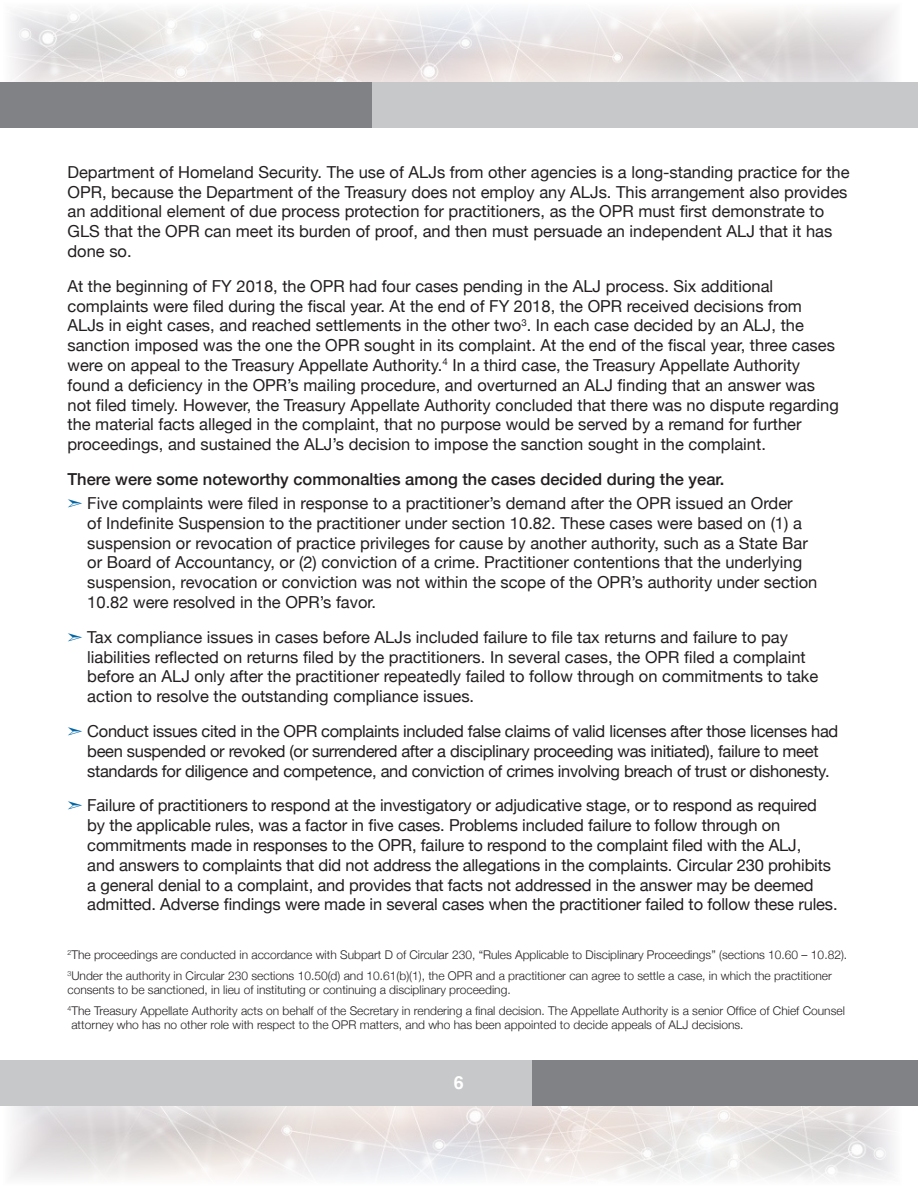
<style>
.page{position:relative;width:918px;height:1188px;background:#fff}
.page>*{position:absolute;margin:0;border:0;box-sizing:border-box;transform-origin:0 0}
.t1{font:700 18px "Helvetica";color:#fff}
.t2{font:16.5px/19.8px "Helvetica Neue";color:#231f20}
.t3{font:16.5px/19.8px "Helvetica Neue";letter-spacing:-.02em;color:#231f20}
.t4{font:500 16.5px "Helvetica Neue";color:#231f20}
.t5{font:300 12px/14.4px "Helvetica Neue";color:#231f20}
.s1{color:#0065a4}
</style>
<div class="page">
<img style="left:11px;top:1106px;width:883px;height:73px">
<div style="left:532px;top:1061px;width:386px;height:45px;background:#808285"></div>
<div style="left:0;top:1061px;width:532px;height:45px;background:#c7c8ca"></div>
<img style="left:11px;top:9px;width:883px;height:73px">
<div style="left:372px;top:82px;width:546px;height:45px;background:#c7c8ca"></div>
<div style="left:0;top:82px;width:372px;height:45px;background:#808285"></div>
<p class="t2" style="left:68px;top:163px;width:784px">Department of Homeland Security. The use of ALJs from other agencies is a long-standing practice for the OPR, because the Department of the Treasury does not employ any ALJs. This arrangement also provides an additional element of due process protection for practitioners, as the OPR must first demonstrate to GLS that the OPR can meet its burden of proof, and then must persuade an independent ALJ that it has done so.</p>
<p class="t2" style="left:67px;top:277px;width:773px">At the beginning of FY 2018, the OPR had four cases pending in the ALJ process. Six additional complaints were filed during the fiscal year. At the end of FY 2018, the OPR received decisions from ALJs in eight cases, and reached settlements in the other two<sup>3</sup>. In each case decided by an ALJ, the sanction imposed was the one the OPR sought in its complaint. At the end of the fiscal year, three cases were on appeal to the Treasury Appellate Authority.<sup>4</sup> In a third case, the Treasury Appellate Authority found a deficiency in the OPR’s mailing procedure, and overturned an ALJ finding that an answer was not filed timely. However, the Treasury Appellate Authority concluded that there was no dispute regarding the material facts alleged in the complaint, that no purpose would be served by a remand for further proceedings, and sustained the ALJ’s decision to impose the sanction sought in the complaint.</p>
<p class="t4" style="left:67px;top:466px;width:658px">There were some noteworthy commonalties among the cases decided during the year.</p>
<p class="t2" style="left:87px;top:494px;width:732px;text-indent:-20px"><span class="s1">➣</span> Five complaints were filed in response to a practitioner’s demand after the OPR issued an Order<br>of Indefinite Suspension to the practitioner under section 10.82. These cases were based on (1) a suspension or revocation of practice privileges for cause by another authority, such as a State Bar or Board of Accountancy, or (2) conviction of a crime. Practitioner contentions that the underlying suspension, revocation or conviction was not within the scope of the OPR’s authority under section 10.82 were resolved in the OPR’s favor.</p>
<p class="t2" style="left:87px;top:628px;width:733px;text-indent:-20px"><span class="s1">➣</span> Tax compliance issues in cases before ALJs included failure to file tax returns and failure to pay liabilities reflected on returns filed by the practitioners. In several cases, the OPR filed a complaint before an ALJ only after the practitioner repeatedly failed to follow through on commitments to take action to resolve the outstanding compliance issues.</p>
<p class="t3" style="left:87px;top:722px;width:753px;text-indent:-20px"><span class="s1">➣</span> Conduct issues cited in the OPR complaints included false claims of valid licenses after those licenses had been suspended or revoked (or surrendered after a disciplinary proceeding was initiated), failure to meet standards for diligence and competence, and conviction of crimes involving breach of trust or dishonesty.</p>
<p class="t2" style="left:87px;top:796px;width:752px;text-indent:-20px"><span class="s1">➣</span> Failure of practitioners to respond at the investigatory or adjudicative stage, or to respond as required by the applicable rules, was a factor in five cases. Problems included failure to follow through on commitments made in responses to the OPR, failure to respond to the complaint filed with the ALJ,<br>and answers to complaints that did not address the allegations in the complaints. Circular 230 prohibits a general denial to a complaint, and provides that facts not addressed in the answer may be deemed admitted. Adverse findings were made in several cases when the practitioner failed to follow these rules.</p>
<p class="t5" style="left:68px;top:947px;width:781px"><sup>2</sup>The proceedings are conducted in accordance with Subpart D of Circular 230, “Rules Applicable to Disciplinary Proceedings” (sections 10.60 – 10.82).</p>
<p class="t5" style="left:68px;top:968px;width:766px"><sup>3</sup>Under the authority in Circular 230 sections 10.50(d) and 10.61(b)(1), the OPR and a practitioner can agree to settle a case, in which the practitioner consents to be sanctioned, in lieu of instituting or continuing a disciplinary proceeding.</p>
<p class="t5" style="left:71px;top:1003px;width:775px;text-indent:-4px"><sup>4</sup> The Treasury Appellate Authority acts on behalf of the Secretary in rendering a final decision. The Appellate Authority is a senior Office of Chief Counsel attorney who has no other role with respect to the OPR matters, and who has been appointed to decide appeals of ALJ decisions.</p>
<p class="t1" style="left:454px;top:1072px;width:12px">6</p>
</div>
